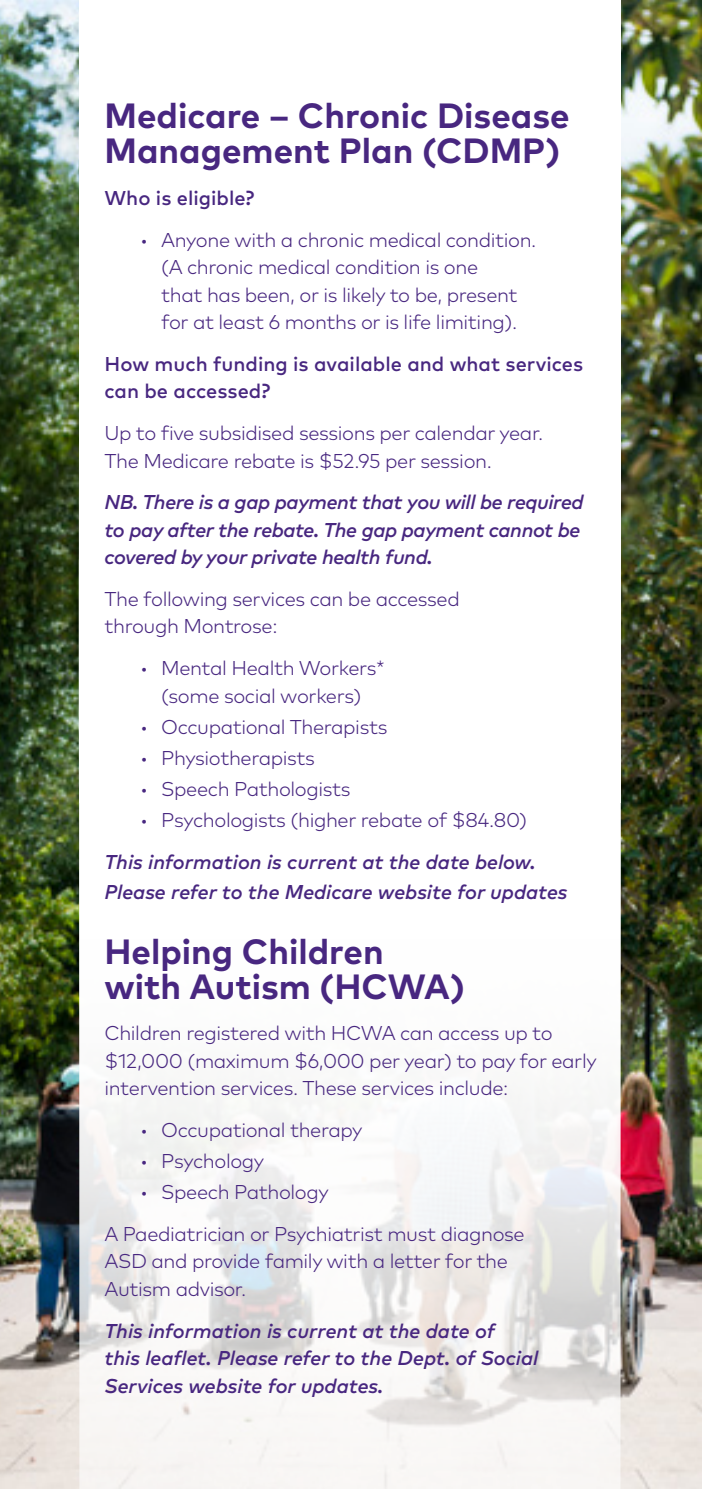
<style>
.page{position:relative;width:702px;height:1489px;background:#fff}
.page>*{position:absolute;margin:0;border:0;box-sizing:border-box;transform-origin:0 0}
.t1{font:700 35px/35px "Mark OT";color:#482780}
.t2{font:300 20px/27.5px "Mark OT";letter-spacing:-.02em;color:#482780}
.t3{font:italic 500 20px/27.5px "Mark OT";letter-spacing:-.005em;color:#482780}
.t4{font:500 20px/27.5px "Mark OT";color:#482780}
</style>
<div class="page">
<img style="left:0;top:0;width:702px;height:1488px">
<div style="left:79px;top:0;width:541px;height:803px;background:#fff"></div>
<svg style="left:79px;top:1049px;width:541px;height:439px;fill:#f8f6f5"></svg>
<svg style="left:79px;top:803px;width:541px;height:246px"></svg>
<h1 class="t1" style="left:104px;top:97px;width:466px">Medicare – Chronic Disease<br>Management Plan (CDMP)</h1>
<p class="t4" style="left:104px;top:183px;width:151px">Who is eligible?</p>
<p class="t2" style="left:161px;top:225px;width:377px;text-indent:-21px">• Anyone with a chronic medical condition. (A chronic medical condition is one<br>that has been, or is likely to be, present for at least 6 months or is life limiting).</p>
<p class="t4" style="left:104px;top:349px;width:480px">How much funding is available and what services can be accessed?</p>
<p class="t2" style="left:104px;top:419px;width:440px">Up to five subsidised sessions per calendar year.<br>The Medicare rebate is $52.95 per session.</p>
<p class="t3" style="left:104px;top:488px;width:480px">NB. There is a gap payment that you will be required to pay after the rebate. The gap payment cannot be covered by your private health fund.</p>
<p class="t2" style="left:104px;top:585px;width:357px">The following services can be accessed through Montrose:</p>
<p class="t2" style="left:140px;top:654px;width:246px;text-align:center">• Mental Health Workers* (some social workers)</p>
<p class="t2" style="left:140px;top:712px;width:249px">• Occupational Therapists</p>
<p class="t2" style="left:140px;top:743px;width:176px">• Physiotherapists</p>
<p class="t2" style="left:140px;top:775px;width:212px">• Speech Pathologists</p>
<p class="t2" style="left:140px;top:806px;width:389px">• Psychologists (higher rebate of $84.80)</p>
<p class="t3" style="left:104px;top:846px;width:464px;line-height:30px">This information is current at the date below.<br>Please refer to the Medicare website for updates</p>
<h1 class="t1" style="left:104px;top:932px;width:362px">Helping Children with Autism (HCWA)</h1>
<p class="t2" style="left:104px;top:1019px;width:493px">Children registered with HCWA can access up to $12,000 (maximum $6,000 per year) to pay for early intervention services. These services include:</p>
<p class="t2" style="left:140px;top:1116px;width:224px">• Occupational therapy</p>
<p class="t2" style="left:140px;top:1147px;width:126px">• Psychology</p>
<p class="t2" style="left:104px;top:1171px;width:422px;line-height:41.8px;text-indent:35px">• Speech Pathology<br>A Paediatrician or Psychiatrist must diagnose</p>
<p class="t2" style="left:104px;top:1247px;width:405px">ASD and provide family with a letter for the<br>Autism advisor.</p>
<p class="t3" style="left:104px;top:1316px;width:435px">This information is current at the date of<br>this leaflet. Please refer to the Dept. of Social<br>Services website for updates.</p>
</div>
